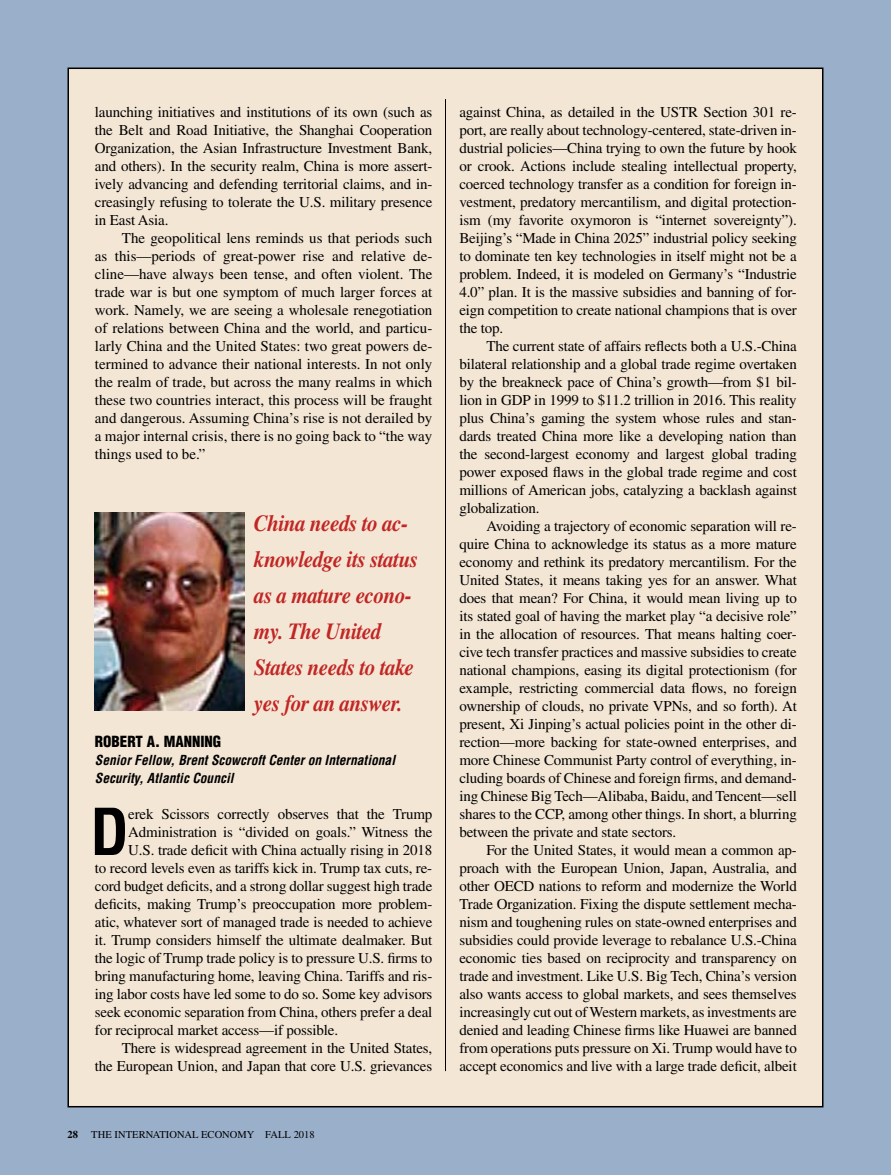
<style>
.page{position:relative;width:891px;height:1175px;background:#fff}
.page>*{position:absolute;margin:0;border:0;box-sizing:border-box;transform-origin:0 0}
.t1{font:700 condensed 63px "Helvetica LT Std";color:#000}
.t2{font:italic 700 23.1px/36px "Times LT Std";letter-spacing:-.02em;color:#c12624;scale:.91 1}
.t3{font:15px/18px "Times LT Std";letter-spacing:-.01em;color:#000;text-align:justify}
.t4{font:900 condensed 15px "Helvetica LT Std";color:#000}
.t5{font:italic 700 condensed 13.5px/18px "Helvetica LT Std";color:#000}
.t6{font:10.5px "Times LT Std";letter-spacing:.005em;color:#000}
.t7{font:700 10.5px "Times LT Std";color:#000}
</style>
<div class="page">
<div style="left:0;top:0;width:891px;height:1174px;background:#9aafca"></div>
<div style="left:68px;top:68px;width:755px;height:1038px;background:#f4e6d5"></div>
<hr style="left:445px;top:99px;width:1px;height:972px;background:#000">
<img style="left:95px;top:513px;width:150px;height:198px">
<p class="t3" style="left:95px;top:103px;width:339px">launching initiatives and institutions of its own (such as the Belt and Road Initiative, the Shanghai Cooperation Organization, the Asian Infrastructure Investment Bank, and others). In the security realm, China is more assert&shy;ively advancing and defending territorial claims, and in&shy;creasingly refusing to tolerate the U.S. military presence in East Asia.</p>
<p class="t3" style="left:95px;top:229px;width:339px;text-indent:27px">The geopolitical lens reminds us that periods such as this—periods of great-power rise and relative de&shy;cline—have always been tense, and often violent. The trade war is but one symptom of much larger forces at work. Namely, we are seeing a wholesale renegotiation of relations between China and the world, and particu&shy;larly China and the United States: two great powers de&shy;termined to advance their national interests. In not only the realm of trade, but across the many realms in which these two countries interact, this process will be fraught and dangerous. Assuming China’s rise is not derailed by a major internal crisis, there is no going back to “the way things used to be.”</p>
<h2 class="t2" style="left:254px;top:505px;width:182px">China needs to ac&shy;knowledge its status as a mature econo&shy;my. The United<br>States needs to take yes for an answer.</h2>
<p class="t4" style="left:95px;top:732px;width:128px">ROBERT A. MANNING</p>
<p class="t5" style="left:95px;top:751px;width:302px">Senior Fellow, Brent Scowcroft Center on International<br>Security, Atlantic Council</p>
<h1 class="t1" style="left:90px;top:792px;width:40px">D</h1>
<p class="t3" style="left:128px;top:805px;width:306px">erek Scissors correctly observes that the Trump</p>
<p class="t3" style="left:128px;top:823px;width:306px">Administration is “divided on goals.” Witness the</p>
<p class="t3" style="left:128px;top:841px;width:306px">U.S. trade deficit with China actually rising in 2018</p>
<p class="t3" style="left:95px;top:859px;width:339px">to record levels even as tariffs kick in. Trump tax cuts, re-</p>
<p class="t3" style="left:95px;top:877px;width:339px">cord budget deficits, and a strong dollar suggest high trade</p>
<p class="t3" style="left:95px;top:895px;width:339px">deficits, making Trump’s preoccupation more problem-</p>
<p class="t3" style="left:95px;top:913px;width:339px">atic, whatever sort of managed trade is needed to achieve</p>
<p class="t3" style="left:95px;top:931px;width:339px">it. Trump considers himself the ultimate dealmaker. But</p>
<p class="t3" style="left:95px;top:949px;width:339px">the logic of Trump trade policy is to pressure U.S. firms to</p>
<p class="t3" style="left:95px;top:967px;width:339px">bring manufacturing home, leaving China. Tariffs and ris-</p>
<p class="t3" style="left:95px;top:985px;width:339px">ing labor costs have led some to do so. Some key advisors</p>
<p class="t3" style="left:95px;top:1003px;width:339px">seek economic separation from China, others prefer a deal</p>
<p class="t3" style="left:95px;top:1021px;width:245px">for reciprocal market access—if possible.</p>
<p class="t3" style="left:122px;top:1039px;width:312px">There is widespread agreement in the United States,</p>
<p class="t3" style="left:95px;top:1057px;width:339px">the European Union, and Japan that core U.S. grievances</p>
<p class="t7" style="left:68px;top:1128px;width:12px">28</p>
<p class="t6" style="left:91px;top:1128px;width:225px">THE INTERNATIONAL ECONOMY FALL 2018</p>
<p class="t3" style="left:459px;top:103px;width:339px">against China, as detailed in the USTR Section 301 re&shy;port, are really about technology-centered, state-driven in&shy;dustrial policies—China trying to own the future by hook or crook. Actions include stealing intellectual property, coerced technology transfer as a condition for foreign in&shy;vestment, predatory mercantilism, and digital protection&shy;ism (my favorite oxymoron is “internet sovereignty”).<br>Beijing’s “Made in China 2025” industrial policy seeking to dominate ten key technologies in itself might not be a problem. Indeed, it is modeled on Germany’s “Industrie 4.0” plan. It is the massive subsidies and banning of for&shy;eign competition to create national champions that is over the top.</p>
<p class="t3" style="left:459px;top:337px;width:339px;text-indent:27px">The current state of affairs reflects both a U.S.-China bilateral relationship and a global trade regime overtaken by the breakneck pace of China’s growth—from $1 bil&shy;lion in GDP in 1999 to $11.2 trillion in 2016. This reality plus China’s gaming the system whose rules and stan&shy;dards treated China more like a developing nation than the second-largest economy and largest global trading power exposed flaws in the global trade regime and cost millions of American jobs, catalyzing a backlash against globalization.</p>
<p class="t3" style="left:459px;top:517px;width:339px;text-indent:27px">Avoiding a trajectory of economic separation will re&shy;quire China to acknowledge its status as a more mature economy and rethink its predatory mercantilism. For the United States, it means taking yes for an answer. What does that mean? For China, it would mean living up to its stated goal of having the market play “a decisive role” in the allocation of resources. That means halting coer&shy;cive tech transfer practices and massive subsidies to create national champions, easing its digital protectionism (for example, restricting commercial data flows, no foreign ownership of clouds, no private VPNs, and so forth). At present, Xi Jinping’s actual policies point in the other di&shy;rection—more backing for state-owned enterprises, and more Chinese Communist Party control of everything, in&shy;cluding boards of Chinese and foreign firms, and demand&shy;ing Chinese Big Tech—Alibaba, Baidu, and Tencent—sell shares to the CCP, among other things. In short, a blurring between the private and state sectors.</p>
<p class="t3" style="left:459px;top:841px;width:339px;text-indent:27px">For the United States, it would mean a common ap&shy;proach with the European Union, Japan, Australia, and other OECD nations to reform and modernize the World Trade Organization. Fixing the dispute settlement mecha&shy;nism and toughening rules on state-owned enterprises and subsidies could provide leverage to rebalance U.S.-China economic ties based on reciprocity and transparency on trade and investment. Like U.S. Big Tech, China’s version also wants access to global markets, and sees themselves increasingly cut out of Western markets, as investments are denied and leading Chinese firms like Huawei are banned from operations puts pressure on Xi. Trump would have to accept economics and live with a large trade deficit, albeit</p>
</div>
